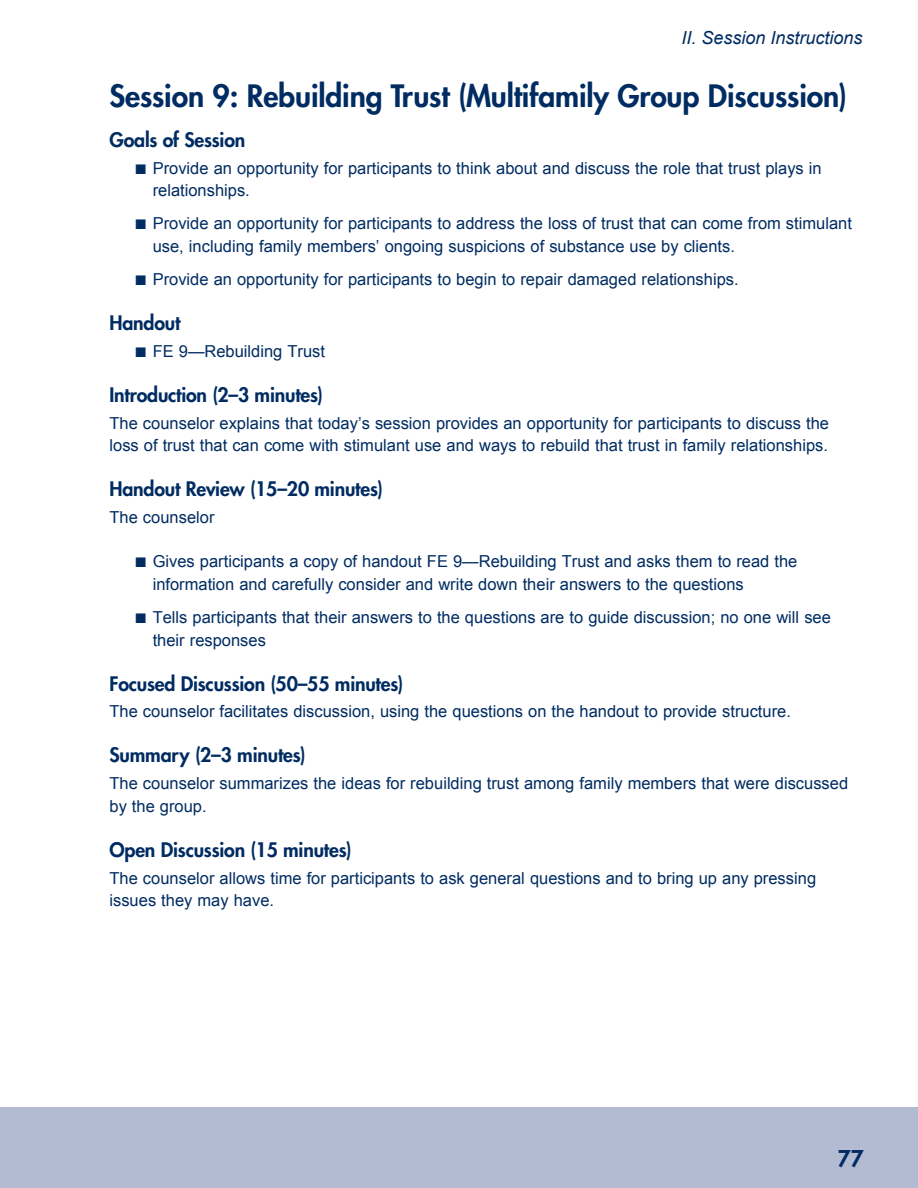
<style>
.page{position:relative;width:918px;height:1188px;background:#fff}
.page>*{position:absolute;margin:0;border:0;box-sizing:border-box;transform-origin:0 0}
.H1_FuturaStd{font:800 30px "Futura Std";letter-spacing:-.005em;color:#002c62}
.t1{font:800 22.5px "Futura Std";color:#002c62}
.H2_FuturaStd{font:800 19.5px "Futura Std";letter-spacing:-.01em;color:#002c62}
.t2{font:italic 18px "Arial";color:#002c62}
.text{font:16.5px/22.5px "Arial";color:#002c62}
.s1{font-family:"Times New Roman";font-size:21px}
</style>
<div class="page">
<div style="left:0;top:1107px;width:918px;height:81px;background:#b3bbd3"></div>
<p class="t2" style="left:681px;top:26px;width:183px">II. Session Instructions</p>
<p class="H1_FuturaStd" style="left:110px;top:77px;width:739px">Session 9: Rebuilding Trust (Multifamily Group Discussion)</p>
<p class="H2_FuturaStd" style="left:110px;top:127px;width:137px">Goals of Session</p>
<p class="text" style="left:153px;top:157px;width:671px;text-indent:-18px"><span class="s1">■</span> Provide an opportunity for participants to think about and discuss the role that trust plays in relationships.</p>
<p class="text" style="left:153px;top:213px;width:701px;text-indent:-18px"><span class="s1">■</span> Provide an opportunity for participants to address the loss of trust that can come from stimulant use, including family members’ ongoing suspicions of substance use by clients.</p>
<p class="text" style="left:134px;top:268px;width:606px"><span class="s1">■</span> Provide an opportunity for participants to begin to repair damaged relationships.</p>
<p class="H2_FuturaStd" style="left:110px;top:311px;width:72px">Handout</p>
<p class="text" style="left:134px;top:340px;width:192px"><span class="s1">■</span> FE 9—Rebuilding Trust</p>
<p class="H2_FuturaStd" style="left:110px;top:383px;width:215px">Introduction (2–3 minutes)</p>
<p class="text" style="left:110px;top:412px;width:721px">The counselor explains that today’s session provides an opportunity for participants to discuss the loss of trust that can come with stimulant use and ways to rebuild that trust in family relationships.</p>
<p class="H2_FuturaStd" style="left:110px;top:477px;width:275px">Handout Review (15–20 minutes)</p>
<p class="text" style="left:110px;top:506px;width:107px">The counselor</p>
<p class="text" style="left:153px;top:550px;width:646px;text-indent:-18px"><span class="s1">■</span> Gives participants a copy of handout FE 9—Rebuilding Trust and asks them to read the information and carefully consider and write down their answers to the questions</p>
<p class="text" style="left:153px;top:606px;width:680px;text-indent:-18px"><span class="s1">■</span> Tells participants that their answers to the questions are to guide discussion; no one will see their responses</p>
<p class="H2_FuturaStd" style="left:110px;top:671px;width:295px">Focused Discussion (50–55 minutes)</p>
<p class="text" style="left:110px;top:701px;width:683px">The counselor facilitates discussion, using the questions on the handout to provide structure.</p>
<p class="H2_FuturaStd" style="left:110px;top:743px;width:198px">Summary (2–3 minutes)</p>
<p class="text" style="left:110px;top:772px;width:740px">The counselor summarizes the ideas for rebuilding trust among family members that were discussed by the group.</p>
<p class="H2_FuturaStd" style="left:110px;top:837px;width:244px">Open Discussion (15 minutes)</p>
<p class="text" style="left:110px;top:867px;width:708px">The counselor allows time for participants to ask general questions and to bring up any pressing issues they may have.</p>
<h2 class="t1" style="left:838px;top:1144px;width:28px">77</h2>
</div>
